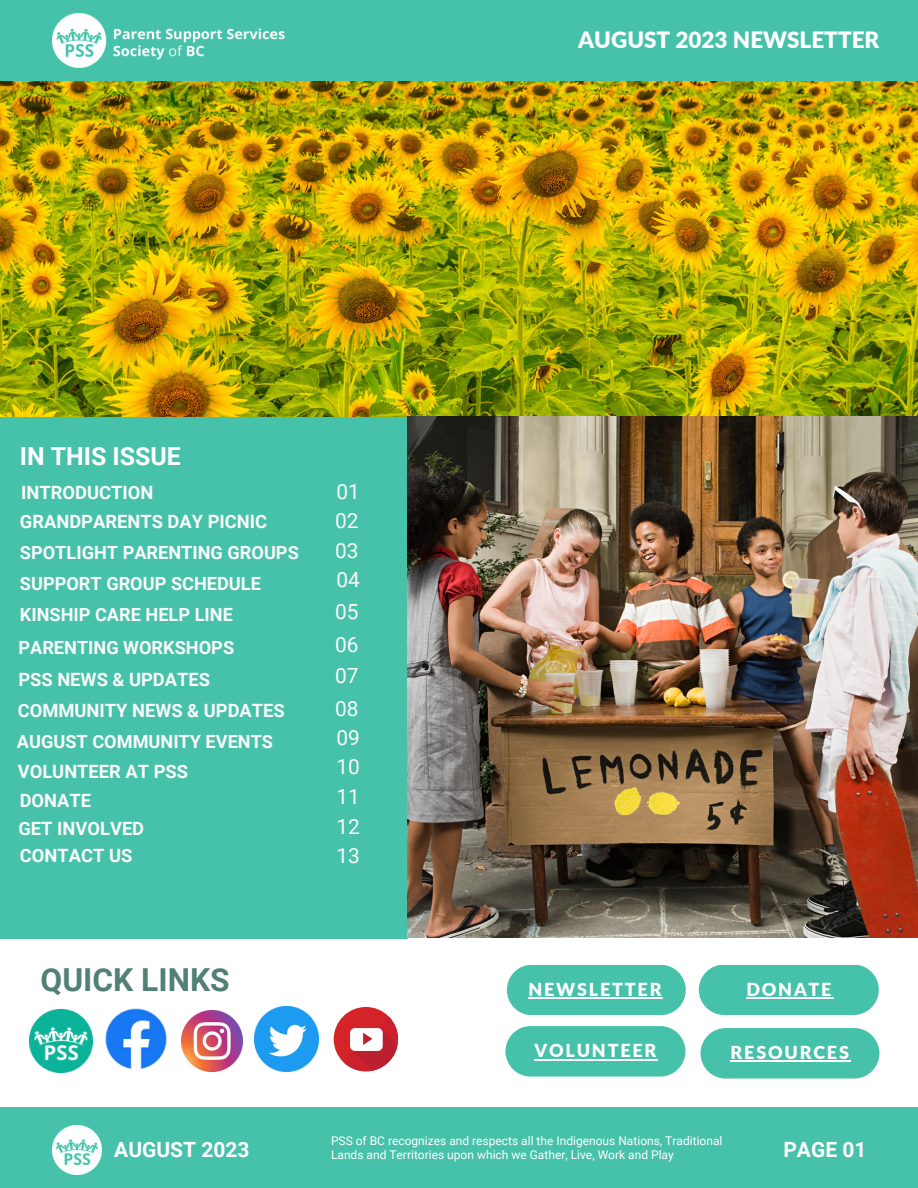
<style>
.page{position:relative;width:918px;height:1188px;background:#fff}
.page>*{position:absolute;margin:0;border:0;box-sizing:border-box;transform-origin:0 0}
.t1{font:700 31.65px "Roboto";color:#518077}
.t2{font:700 24.9px "Roboto";color:#fff}
.t3{font:900 22.5px "Lato";color:#fff}
.t4{font:700 21px "Roboto";color:#fff}
.t5{font:20.85px/32.5px "Roboto";color:#fafafa}
.t6{font:700 18.3px "Roboto";color:#fafafa}
.t7{font:700 18.15px/30.9px "Roboto";color:#fafafa}
.t8{font:900 18px "Lato";letter-spacing:.1em;color:#fff}
.t9{font:12px/14px "Roboto";color:#fff}
</style>
<div class="page">
<div style="left:0;top:333px;width:408px;height:605px;background:#46c1aa"></div>
<img style="left:0;top:81px;width:918px;height:336px">
<div style="left:0;top:0;width:918px;height:81px;background:#46c1aa"></div>
<img style="left:52px;top:13px;width:233px;height:54px">
<div style="left:0;top:1107px;width:918px;height:81px;background:#46c1aa"></div>
<img style="left:52px;top:1125px;width:50px;height:50px">
<div style="left:505px;top:1027px;width:180px;height:49px;background:#46c1aa;border-radius:25px"></div>
<div style="left:701px;top:1029px;width:178px;height:49px;background:#46c1aa;border-radius:25px"></div>
<div style="left:699px;top:965px;width:180px;height:50px;background:#46c1aa;border-radius:25px"></div>
<div style="left:507px;top:965px;width:179px;height:50px;background:#46c1aa;border-radius:25px"></div>
<hr style="left:528px;top:997px;width:135px;height:2px;background:#fff">
<img style="left:255px;top:1007px;width:64px;height:64px">
<img style="left:105px;top:1008px;width:62px;height:61px">
<img style="left:29px;top:1009px;width:63px;height:63px">
<img style="left:182px;top:1011px;width:60px;height:60px">
<div style="left:334px;top:1007px;width:64px;height:64px;background:#d42428;border-radius:50%"></div>
<svg style="left:343px;top:1016px;width:56px;height:56px"></svg>
<img style="left:408px;top:417px;width:510px;height:520px">
<hr style="left:746px;top:997px;width:87px;height:2px;background:#fff">
<hr style="left:535px;top:1059px;width:123px;height:1px;background:#fff">
<hr style="left:731px;top:1061px;width:120px;height:1px;background:#fff">
<h2 class="t2" style="left:20px;top:438px;width:163px">IN THIS ISSUE</h2>
<h3 class="t6" style="left:21px;top:480px;width:134px">INTRODUCTION</h3>
<h3 class="t5" style="left:337px;top:475px;width:25px">01</h3>
<h3 class="t6" style="left:20px;top:509px;width:249px">GRANDPARENTS DAY PICNIC</h3>
<h3 class="t5" style="left:335px;top:503px;width:25px">02</h3>
<h3 class="t7" style="left:20px;top:536px;width:280px">SPOTLIGHT PARENTING GROUPS</h3>
<h3 class="t5" style="left:335px;top:534px;width:25px">03</h3>
<h3 class="t7" style="left:20px;top:567px;width:243px">SUPPORT GROUP SCHEDULE<br>KINSHIP CARE HELP LINE</h3>
<h3 class="t5" style="left:335px;top:562px;width:26px">04<br>05</h3>
<h3 class="t7" style="left:18px;top:631px;width:217px">PARENTING WORKSHOPS</h3>
<h3 class="t5" style="left:335px;top:627px;width:25px">06</h3>
<h3 class="t6" style="left:18px;top:666px;width:193px">PSS NEWS &amp; UPDATES</h3>
<h3 class="t5" style="left:335px;top:658px;width:25px">07</h3>
<h3 class="t6" style="left:18px;top:698px;width:269px">COMMUNITY NEWS &amp; UPDATES</h3>
<h3 class="t7" style="left:17px;top:726px;width:258px">AUGUST COMMUNITY EVENTS</h3>
<h3 class="t5" style="left:335px;top:693px;width:26px;line-height:29px">08<br>09</h3>
<h3 class="t6" style="left:18px;top:758px;width:172px">VOLUNTEER AT PSS</h3>
<h3 class="t5" style="left:337px;top:751px;width:25px;line-height:30px">10<br>11</h3>
<h3 class="t6" style="left:20px;top:788px;width:73px">DONATE</h3>
<h3 class="t6" style="left:18px;top:815px;width:127px">GET INVOLVED</h3>
<h3 class="t6" style="left:20px;top:843px;width:114px">CONTACT US</h3>
<h1 class="t1" style="left:41px;top:957px;width:191px">QUICK LINKS</h1>
<h3 class="t5" style="left:336px;top:811px;width:25px;line-height:29.5px">12<br>13</h3>
<h3 class="t3" style="left:578px;top:22px;width:303px">AUGUST 2023 NEWSLETTER</h3>
<h3 class="t8" style="left:528px;top:976px;width:135px">NEWSLETTER</h3>
<h3 class="t8" style="left:746px;top:976px;width:87px">DONATE</h3>
<h3 class="t8" style="left:535px;top:1037px;width:123px">VOLUNTEER</h3>
<h3 class="t8" style="left:731px;top:1039px;width:120px">RESOURCES</h3>
<p class="t9" style="left:331px;top:1133px;width:393px">PSS of BC recognizes and respects all the Indigenous Nations, Traditional<br>Lands and Territories upon which we Gather, Live, Work and Play</p>
<h3 class="t4" style="left:114px;top:1134px;width:137px">AUGUST 2023</h3>
<h3 class="t4" style="left:783px;top:1135px;width:85px">PAGE 01</h3>
</div>
